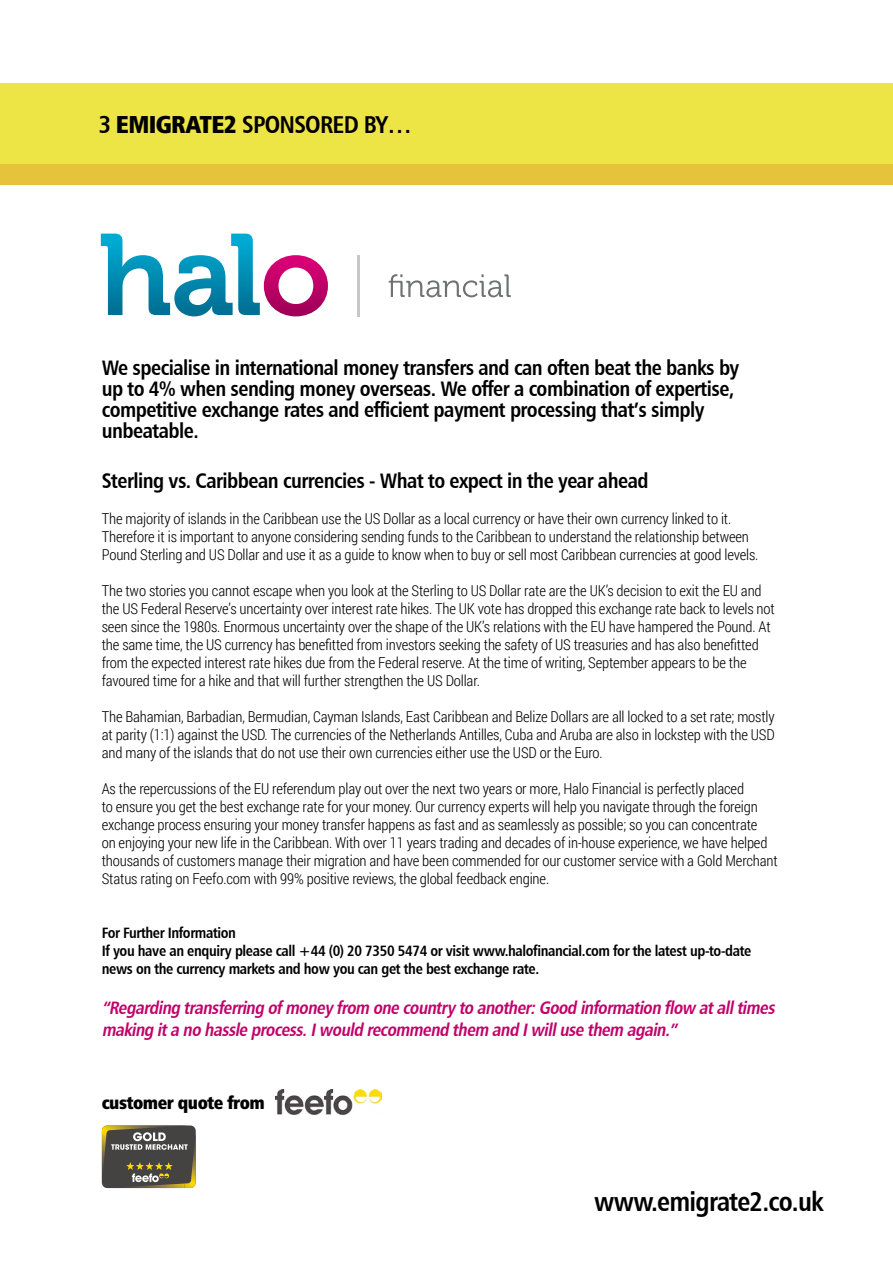
<style>
.page{position:relative;width:893px;height:1263px;background:#fff}
.page>*{position:absolute;margin:0;border:0;box-sizing:border-box;transform-origin:0 0}
.t1{font:27px "Humanist 777 BT Bold Condensed B";letter-spacing:-.03em;color:#000}
.t2{font:24.45px "Humanist 777 BT Bold Condensed B";letter-spacing:-.03em;color:#000}
.t3{font:21px/21px "Humanist 777 BT Bold Condensed B";letter-spacing:-.025em;color:#000}
.t4{font:italic 18px/21.6px "Humanist 777 BT Bold Condensed B";color:#c20069}
.t5{font:18px "Humanist 777 BT Extra Black Cond B";letter-spacing:-.025em;color:#000}
.t6{font:300 15px/18px "Roboto Condensed";letter-spacing:-.01em;color:#000}
.t7{font:15px/18px "Humanist 777 BT Bold Condensed B";letter-spacing:-.025em;color:#000}
.s1{font-family:"Humanist 777 BT Extra Black Cond B"}
</style>
<div class="page">
<div style="left:0;top:83px;width:893px;height:82px;background:#ede446"></div>
<div style="left:0;top:165px;width:893px;height:20px;background:#e5c43b"></div>
<svg style="left:389px;top:274px;width:122px;height:23px"></svg>
<svg style="left:101px;top:234px;width:227px;height:82px"></svg>
<hr style="left:357px;top:255px;width:2px;height:61px;background:#c6c7c8">
<img style="left:275px;top:1090px;width:107px;height:25px">
<div style="left:102px;top:1125px;width:94px;height:63px;background:#454342;border-radius:5px"></div>
<img style="left:102px;top:1125px;width:88px;height:10px">
<img style="left:102px;top:1135px;width:4px;height:37px">
<svg style="left:111px;top:1130px;width:85px;height:58px"></svg>
<div style="left:138px;top:1153px;width:24px;height:8px;background:#434343"></div>
<h2 class="t2" style="left:99px;top:109px;width:315px">3 <span class="s1">EMIGRATE2</span> SPONSORED BY…</h2>
<p class="t3" style="left:102px;top:357px;width:639px">We specialise in international money transfers and can often beat the banks by up to 4% when sending money overseas. We offer a combination of expertise, competitive exchange rates and efficient payment processing that’s simply unbeatable.</p>
<h3 class="t3" style="left:102px;top:470px;width:548px">Sterling vs. Caribbean currencies - What to expect in the year ahead</h3>
<p class="t6" style="left:102px;top:510px;width:658px">The majority of islands in the Caribbean use the US Dollar as a local currency or have their own currency linked to it.<br>Therefore it is important to anyone considering sending funds to the Caribbean to understand the relationship between<br>Pound Sterling and US Dollar and use it as a guide to know when to buy or sell most Caribbean currencies at good levels.</p>
<p class="t6" style="left:102px;top:582px;width:675px">The two stories you cannot escape when you look at the Sterling to US Dollar rate are the UK’s decision to exit the EU and the US Federal Reserve’s uncertainty over interest rate hikes. The UK vote has dropped this exchange rate back to levels not seen since the 1980s. Enormous uncertainty over the shape of the UK’s relations with the EU have hampered the Pound. At the same time, the US currency has benefitted from investors seeking the safety of US treasuries and has also benefitted from the expected interest rate hikes due from the Federal reserve. At the time of writing, September appears to be the favoured time for a hike and that will further strengthen the US Dollar.</p>
<p class="t6" style="left:102px;top:708px;width:675px;text-align:justify">The Bahamian, Barbadian, Bermudian, Cayman Islands, East Caribbean and Belize Dollars are all locked to a set rate; mostly at parity (1:1) against the USD. The currencies of the Netherlands Antilles, Cuba and Aruba are also in lockstep with the USD and many of the islands that do not use their own currencies either use the USD or the Euro.</p>
<p class="t6" style="left:102px;top:780px;width:678px">As the repercussions of the EU referendum play out over the next two years or more, Halo Financial is perfectly placed<br>to ensure you get the best exchange rate for your money. Our currency experts will help you navigate through the foreign exchange process ensuring your money transfer happens as fast and as seamlessly as possible; so you can concentrate<br>on enjoying your new life in the Caribbean. With over 11 years trading and decades of in-house experience, we have helped thousands of customers manage their migration and have been commended for our customer service with a Gold Merchant Status rating on Feefo.com with 99% positive reviews, the global feedback engine.</p>
<p class="t7" style="left:102px;top:924px;width:651px">For Further Information<br>If you have an enquiry please call +44 (0) 20 7350 5474 or visit www.halofinancial.com for the latest up-to-date news on the currency markets and how you can get the best exchange rate.</p>
<p class="t4" style="left:102px;top:996px;width:678px">“Regarding transferring ofmoneyfrom onecountryto another:Good information flow atalltimes making ita no hassleprocess.Iwould recommend them and Iwillusethem again.”</p>
<p class="t5" style="left:102px;top:1091px;width:165px">customer quote from</p>
<h1 class="t1" style="left:594px;top:1184px;width:231px">www.emigrate2.co.uk</h1>
</div>
